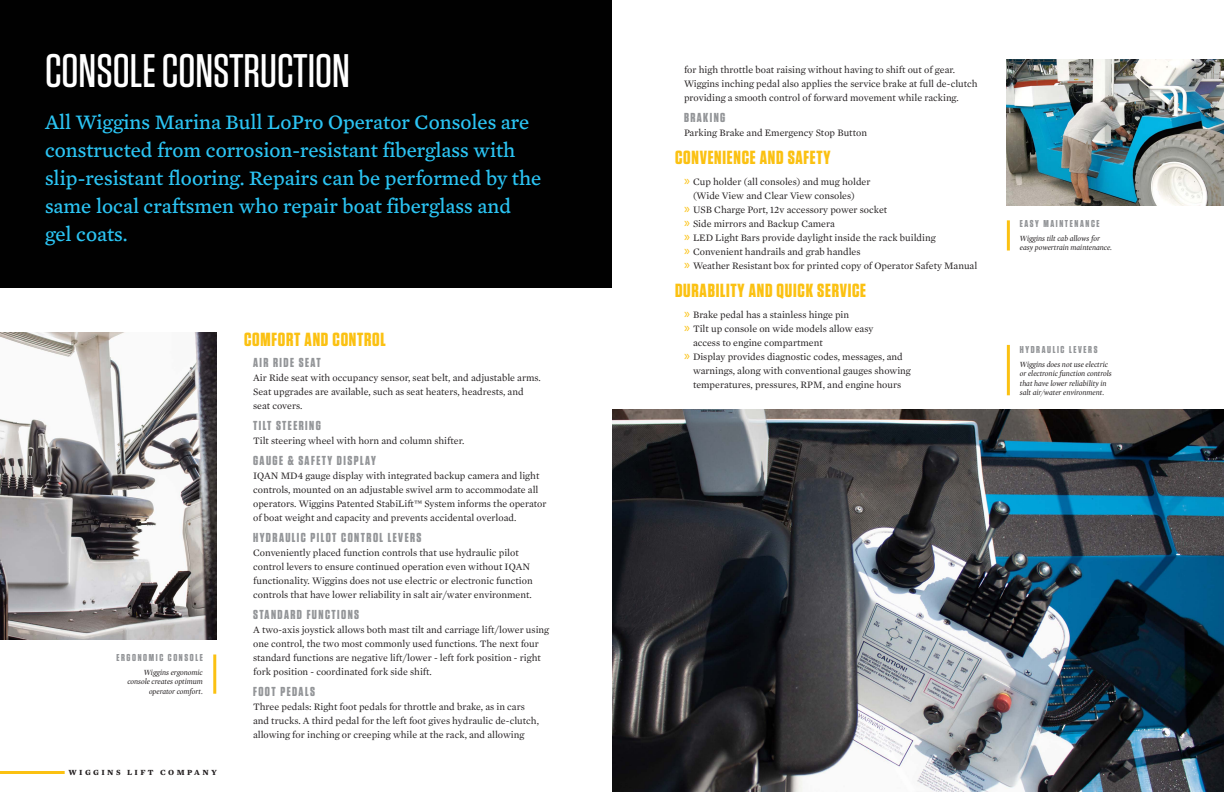
<style>
.page{position:relative;width:1224px;height:792px;background:#fff}
.page>*{position:absolute;margin:0;border:0;box-sizing:border-box;transform-origin:0 0}
.WLC_Header_1{font:500 47px "Tungsten";color:#fff}
.WLC_Intro_Paragraph{font:21px/28px "Mercury Text G4";color:#2bc4f3}
.WLC_Header_2{font:700 19px "Tungsten";letter-spacing:.04em;color:#fbc112}
.WLC_Header_3{font:700 13px "Tungsten";letter-spacing:.11em;color:#939598}
.WLC_Primary_Body{font:10px/14px "Mercury Text G1";color:#231f20}
.WLC_Caption_Header_L{font:700 10px "Tungsten";letter-spacing:.16em;color:#939598}
.WLC_Caption_Header_R{font:700 10px "Tungsten";letter-spacing:.16em;color:#939598}
.WLC_Caption_Left{font:italic 8px/9.3px "Mercury Display";color:#231f20}
.WLC_Caption_Right{font:italic 8px/9.3px "Mercury Display";color:#231f20;text-align:right}
.t1{font:700 8px "Mercury Text G3";letter-spacing:.3em;color:#231f20}
.s1{font-family:"Myriad Pro";font-size:14px;color:#fbc112}
</style>
<div class="page">
<hr style="left:0;top:771px;width:65px;height:3px;background:#fbc112">
<div style="left:0;top:0;width:612px;height:288px;background:#010101"></div>
<img style="left:612px;top:409px;width:612px;height:383px">
<hr style="left:213px;top:654px;width:3px;height:40px;background:#fbc112">
<hr style="left:1007px;top:345px;width:3px;height:50px;background:#fbc112">
<hr style="left:1007px;top:220px;width:3px;height:31px;background:#fbc112">
<img style="left:0;top:332px;width:217px;height:308px">
<img style="left:1007px;top:59px;width:217px;height:147px">
<p class="WLC_Header_1" style="left:45px;top:46px;width:307px">CONSOLE CONSTRUCTION</p>
<p class="WLC_Intro_Paragraph" style="left:45px;top:108px;width:498px">All Wiggins Marina Bull LoPro Operator Consoles are constructed from corrosion-resistant fiberglass with slip-resistant flooring. Repairs can be performed by the same local craftsmen who repair boat fiberglass and gel coats.</p>
<p class="WLC_Caption_Header_R" style="left:117px;top:652px;width:88px">ERGONOMIC CONSOLE</p>
<p class="WLC_Caption_Right" style="left:127px;top:668px;width:77px">Wiggins ergonomic console creates optimum operator comfort.</p>
<p class="t1" style="left:69px;top:767px;width:150px">WIGGINS LIFT COMPANY</p>
<p class="WLC_Header_2" style="left:244px;top:329px;width:143px">COMFORT AND CONTROL</p>
<p class="WLC_Header_3" style="left:253px;top:356px;width:69px">AIR RIDE SEAT</p>
<p class="WLC_Primary_Body" style="left:253px;top:371px;width:289px">Air Ride seat with occupancy sensor, seat belt, and adjustable arms.<br>Seat upgrades are available, such as seat heaters, headrests, and seat covers.</p>
<p class="WLC_Header_3" style="left:253px;top:419px;width:69px">TILT STEERING</p>
<p class="WLC_Primary_Body" style="left:253px;top:434px;width:213px">Tilt steering wheel with horn and column shifter.</p>
<p class="WLC_Header_3" style="left:253px;top:454px;width:124px">GAUGE &amp; SAFETY DISPLAY</p>
<p class="WLC_Primary_Body" style="left:253px;top:469px;width:295px">IQAN MD4 gauge display with integrated backup camera and light controls, mounted on an adjustable swivel arm to accommodate all operators. Wiggins Patented StabiLift™ System informs the operator of boat weight and capacity and prevents accidental overload.</p>
<p class="WLC_Header_3" style="left:253px;top:531px;width:170px">HYDRAULIC PILOT CONTROL LEVERS</p>
<p class="WLC_Primary_Body" style="left:253px;top:546px;width:281px">Conveniently placed function controls that use hydraulic pilot control levers to ensure continued operation even without IQAN functionality. Wiggins does not use electric or electronic function controls that have lower reliability in salt air/water environment.</p>
<p class="WLC_Header_3" style="left:253px;top:608px;width:107px">STANDARD FUNCTIONS</p>
<p class="WLC_Primary_Body" style="left:253px;top:623px;width:298px">A two-axis joystick allows both mast tilt and carriage lift/lower using one control, the two most commonly used functions. The next four standard functions are negative lift/lower - left fork position - right fork position - coordinated fork side shift.</p>
<p class="WLC_Header_3" style="left:253px;top:685px;width:63px">FOOT PEDALS</p>
<p class="WLC_Primary_Body" style="left:253px;top:700px;width:287px">Three pedals: Right foot pedals for throttle and brake, as in cars and trucks. A third pedal for the left foot gives hydraulic de-clutch, allowing for inching or creeping while at the rack, and allowing</p>
<p class="WLC_Primary_Body" style="left:684px;top:63px;width:295px">for high throttle boat raising without having to shift out of gear.<br>Wiggins inching pedal also applies the service brake at full de-clutch providing a smooth control of forward movement while racking.</p>
<p class="WLC_Header_3" style="left:684px;top:111px;width:43px">BRAKING</p>
<p class="WLC_Primary_Body" style="left:684px;top:126px;width:185px">Parking Brake and Emergency Stop Button</p>
<p class="WLC_Header_2" style="left:675px;top:147px;width:157px">CONVENIENCE AND SAFETY</p>
<p class="WLC_Primary_Body" style="left:693px;top:175px;width:179px;text-indent:-9px"><span class="s1">»</span> Cup holder (all consoles) and mug holder (Wide View and Clear View consoles)</p>
<p class="WLC_Primary_Body" style="left:684px;top:203px;width:205px"><span class="s1">»</span> USB Charge Port, 12v accessory power socket</p>
<p class="WLC_Primary_Body" style="left:684px;top:217px;width:152px"><span class="s1">»</span> Side mirrors and Backup Camera</p>
<p class="WLC_Primary_Body" style="left:684px;top:231px;width:253px"><span class="s1">»</span> LED Light Bars provide daylight inside the rack building</p>
<p class="WLC_Primary_Body" style="left:684px;top:245px;width:178px"><span class="s1">»</span> Convenient handrails and grab handles</p>
<p class="WLC_Primary_Body" style="left:684px;top:259px;width:295px"><span class="s1">»</span> Weather Resistant box for printed copy of Operator Safety Manual</p>
<p class="WLC_Header_2" style="left:675px;top:280px;width:193px">DURABILITY AND QUICK SERVICE</p>
<p class="WLC_Primary_Body" style="left:684px;top:308px;width:167px"><span class="s1">»</span> Brake pedal has a stainless hinge pin</p>
<p class="WLC_Primary_Body" style="left:693px;top:322px;width:182px;text-indent:-9px"><span class="s1">»</span> Tilt up console on wide models allow easy access to engine compartment</p>
<p class="WLC_Primary_Body" style="left:693px;top:350px;width:219px;text-indent:-9px"><span class="s1">»</span> Display provides diagnostic codes, messages, and warnings, along with conventional gauges showing temperatures, pressures, RPM, and engine hours</p>
<p class="WLC_Caption_Header_L" style="left:1020px;top:218px;width:81px">EASY MAINTENANCE</p>
<p class="WLC_Caption_Left" style="left:1020px;top:234px;width:94px">Wiggins tilt cab allows for easy powertrain maintenance.</p>
<p class="WLC_Caption_Header_L" style="left:1020px;top:344px;width:79px">HYDRAULIC LEVERS</p>
<p class="WLC_Caption_Left" style="left:1020px;top:360px;width:93px">Wiggins does not use electric or electronic function controls that have lower reliability in salt air/water environment.</p>
</div>
